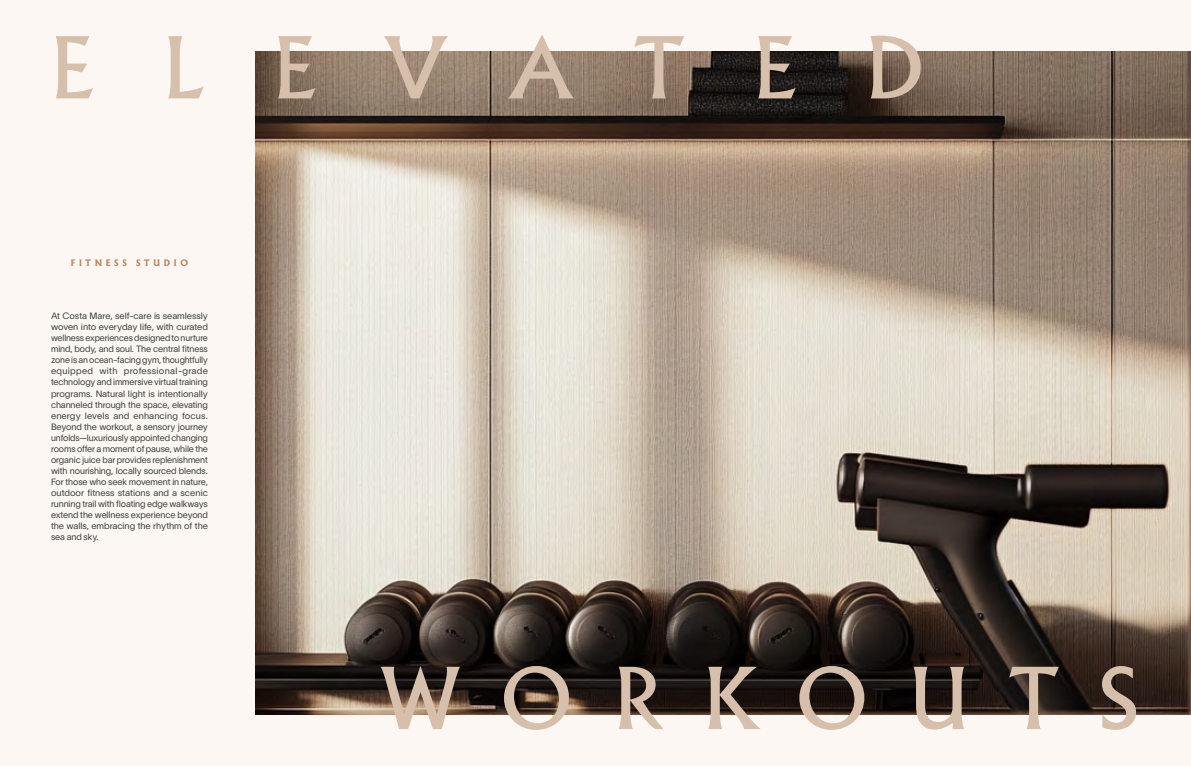
<style>
.page{position:relative;width:1191px;height:766px;background:#fff}
.page>*{position:absolute;margin:0;border:0;box-sizing:border-box;transform-origin:0 0}
.t1{font:76px "Albertus Nova";letter-spacing:.925em;color:#d6bfab}
.t2{font:76px "Albertus Nova";letter-spacing:.545em;color:#d6bfab}
.t3{font:9px/11px "Lausanne 300";letter-spacing:-.005em;color:#404542;text-align:justify}
.t4{font:900 8px "Albertus Nova";letter-spacing:.46em;color:#be825a}
</style>
<div class="page">
<div style="left:0;top:0;width:1191px;height:765px;background:#fcf7f2"></div>
<img style="left:256px;top:51px;width:935px;height:663px">
<h1 class="t1" style="left:51px;top:15px;width:875px">ELEVATED</h1>
<p class="t4" style="left:71px;top:257px;width:118px">FITNESS STUDIO</p>
<p class="t3" style="left:51px;top:310px;width:158px">At Costa Mare, self-care is seamlessly woven into everyday life, with curated wellness experiences designed to nurture mind, body, and soul. The central fitness zone is an ocean-facing gym, thoughtfully equipped with professional-grade technology and immersive virtual training programs. Natural light is intentionally channeled through the space, elevating energy levels and enhancing focus.<br>Beyond the workout, a sensory journey unfolds—luxuriously appointed changing rooms offer a moment of pause, while the organic juice bar provides replenishment with nourishing, locally sourced blends.<br>For those who seek movement in nature, outdoor fitness stations and a scenic running trail with floating edge walkways extend the wellness experience beyond the walls, embracing the rhythm of the sea and sky.</p>
<h1 class="t2" style="left:382px;top:645px;width:759px">WORKOUTS</h1>
</div>
